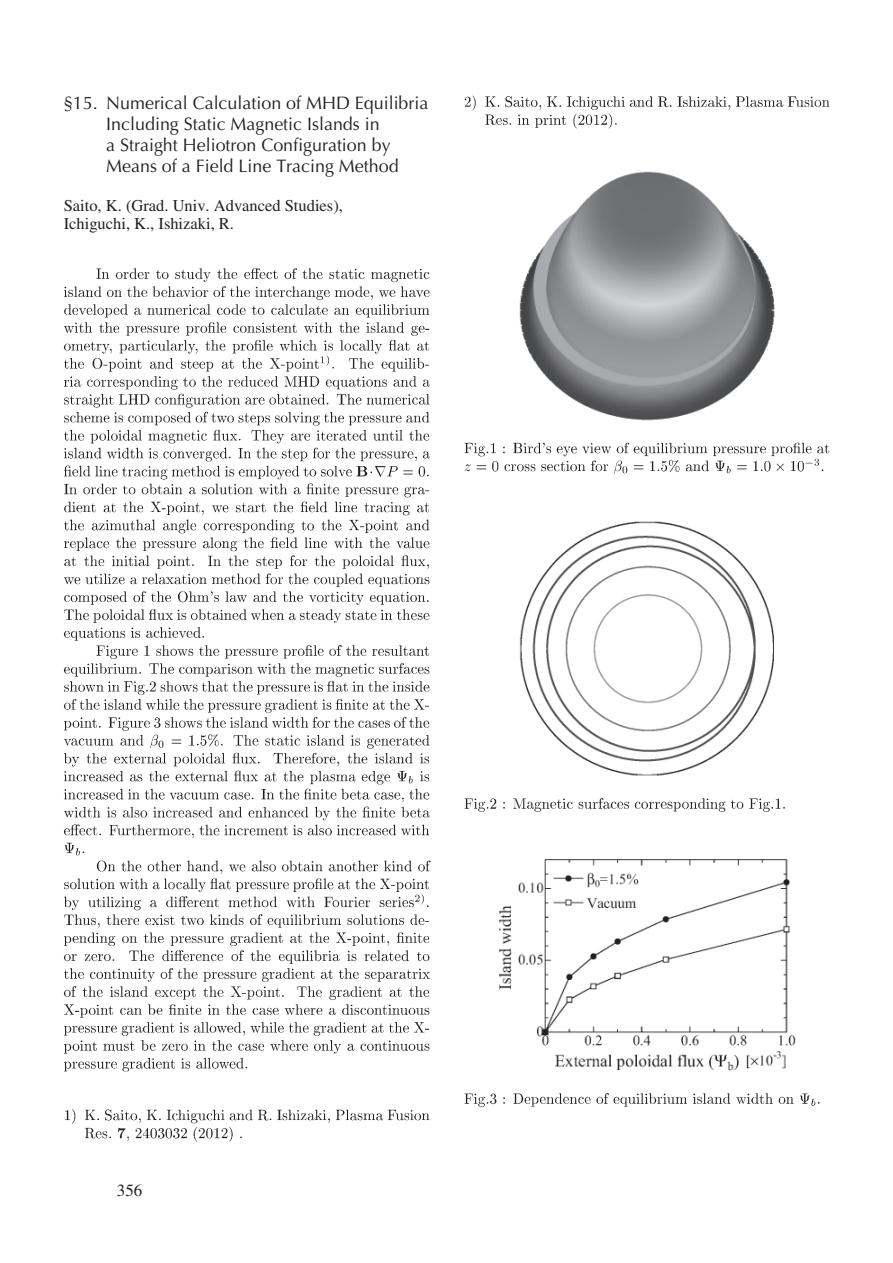
<style>
.page{position:relative;width:893px;height:1263px;background:#fff}
.page>*{position:absolute;margin:0;border:0;box-sizing:border-box;transform-origin:0 0}
.t1{font:18px/21.3px "Optima LT Std";color:#231f20}
.t2{font:16.95px "Times LT Std";color:#231f20}
.t3{font:16.5px/17.5px "Times LT Std";color:#231f20}
</style>
<div class="page">
<img style="left:63px;top:95px;width:767px;height:1047px">
<div style="left:43px;top:85px;width:408px;height:170px;background:#fff"></div>
<p class="t1" style="left:106px;top:92px;width:324px;text-indent:-43px">§15. Numerical Calculation of MHD Equilibria Including Static Magnetic Islands in<br>a Straight Heliotron Configuration by Means of a Field Line Tracing Method</p>
<p class="t3" style="left:64px;top:197px;width:281px">Saito, K. (Grad. Univ. Advanced Studies),<br>Ichiguchi, K., Ishizaki, R.</p>
<p class="t2" style="left:117px;top:1181px;width:27px">356</p>
</div>
